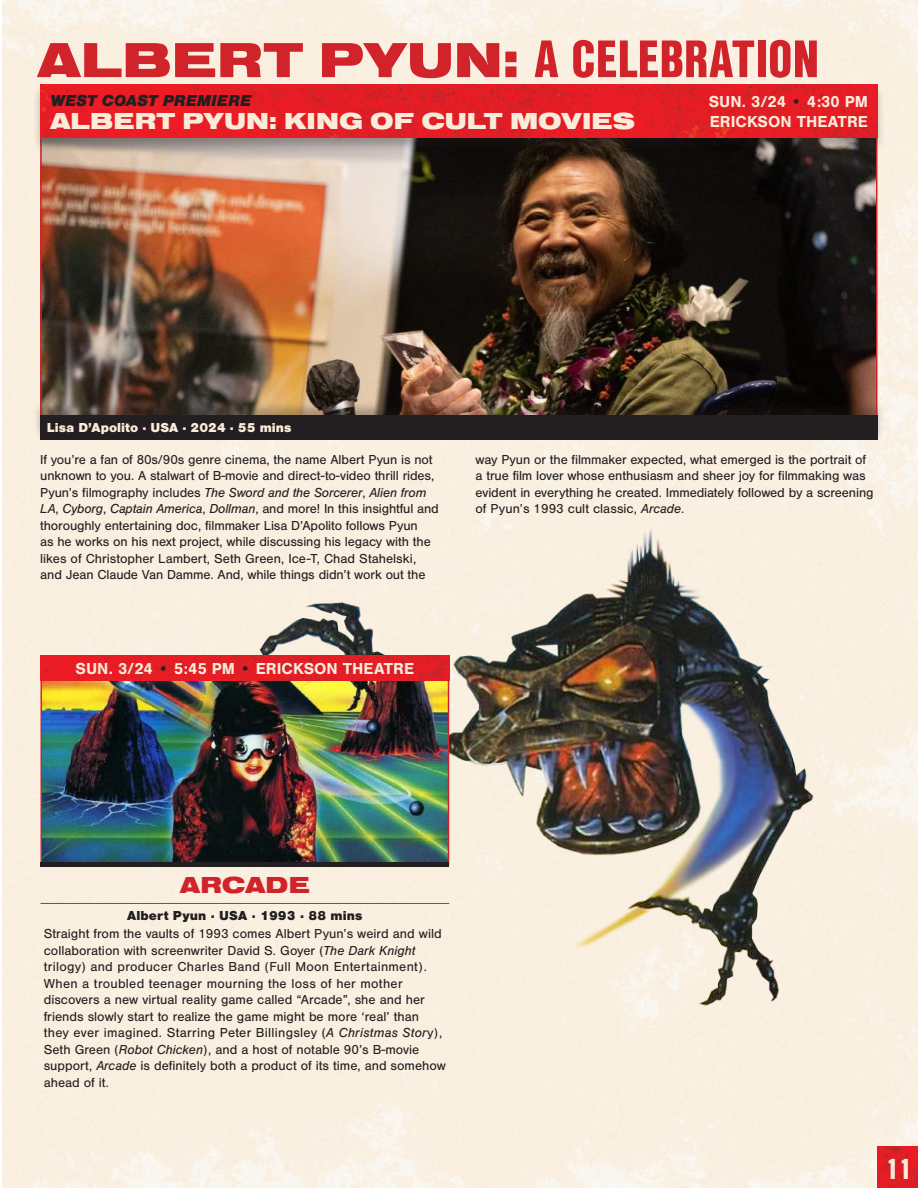
<style>
.page{position:relative;width:918px;height:1188px;background:#fff}
.page>*{position:absolute;margin:0;border:0;box-sizing:border-box;transform-origin:0 0}
.t1{font:900 51px "Nimbus San Con L";color:#d1232a}
.t2{font:900 28.05px "Nimbus San Con L";color:#fbecd9}
.t3{font:900 24px "Nimbus San Ext";color:#fbecd9}
.t4{font:900 24px "Nimbus San Ext";color:#d1232a}
.t5{font:700 16.5px/19.5px "Nimbus San";color:#fbecd9}
.t6{font:italic 900 16.5px "Nimbus San";color:#231f20}
.t7{font:13.5px/16.5px "Nimbus San";color:#231f20}
.t8{font:900 13.5px "Nimbus San";color:#fbecd9}
.t9{font:900 13.5px "Nimbus San";letter-spacing:.01em;color:#231f20}
.s1{font-family:"Nimbus San Ext"}
.s2{color:#231f20}
.s3{font-style:italic}
</style>
<div class="page">
<img style="left:2px;top:0;width:916px;height:1188px">
<img style="left:43px;top:153px;width:832px;height:248px">
<div style="left:32px;top:401px;width:853px;height:40px;background:#231f20;opacity:.31"></div>
<div style="left:40px;top:416px;width:838px;height:24px;background:#231f20"></div>
<div style="left:32px;top:83px;width:854px;height:70px;background:#231f20;opacity:.31"></div>
<img style="left:40px;top:85px;width:838px;height:53px">
<img style="left:190px;top:511px;width:675px;height:502px">
<img style="left:43px;top:681px;width:403px;height:181px">
<hr style="left:40px;top:862px;width:409px;height:4px;background:#231f20">
<img style="left:40px;top:656px;width:409px;height:25px">
<hr style="left:40px;top:903px;width:409px;height:1px;background:#d1232a">
<img style="left:877px;top:1147px;width:41px;height:41px">
<h1 class="t1" style="left:37px;top:20px;width:784px"><span class="s1">ALBERT PYUN:</span> A CELEBRATION</h1>
<p class="t6" style="left:50px;top:91px;width:203px">WEST COAST PREMIERE</p>
<h3 class="t3" style="left:50px;top:107px;width:587px">ALBERT PYUN: KING OF CULT MOVIES</h3>
<p class="t5" style="left:709px;top:92px;width:161px">SUN. 3/24 <span class="s2">•</span> 4:30 PM<br>ERICKSON THEATRE</p>
<p class="t8" style="left:47px;top:420px;width:246px">Lisa D’Apolito · USA · 2024 · 55 mins</p>
<p class="t7" style="left:40px;top:451px;width:400px">If you’re a fan of 80s/90s genre cinema, the name Albert Pyun is not unknown to you. A stalwart of B-movie and direct-to-video thrill rides, Pyun’s filmography includes <span class="s3">The Sword and the Sorcerer</span>, <span class="s3">Alien from LA</span>, <span class="s3">Cyborg</span>, <span class="s3">Captain America</span>, <span class="s3">Dollman</span>, and more! In this insightful and thoroughly entertaining doc, filmmaker Lisa D’Apolito follows Pyun<br>as he works on his next project, while discussing his legacy with the likes of Christopher Lambert, Seth Green, Ice-T, Chad Stahelski, and Jean Claude Van Damme. And, while things didn’t work out the</p>
<p class="t5" style="left:76px;top:659px;width:340px">SUN. 3/24 <span class="s2">•</span> 5:45 PM <span class="s2">•</span> ERICKSON THEATRE</p>
<p class="t7" style="left:476px;top:451px;width:399px">way Pyun or the filmmaker expected, what emerged is the portrait of a true film lover whose enthusiasm and sheer joy for filmmaking was evident in everything he created. Immediately followed by a screening of Pyun’s 1993 cult classic, <span class="s3">Arcade</span>.</p>
<h3 class="t4" style="left:180px;top:871px;width:132px">ARCADE</h3>
<p class="t9" style="left:127px;top:908px;width:237px">Albert Pyun · USA · 1993 · 88 mins</p>
<p class="t7" style="left:44px;top:926px;width:404px">Straight from the vaults of 1993 comes Albert Pyun’s weird and wild collaboration with screenwriter David S. Goyer (<span class="s3">The Dark Knight </span>trilogy) and producer Charles Band (Full Moon Entertainment).<br>When a troubled teenager mourning the loss of her mother discovers a new virtual reality game called “Arcade”, she and her friends slowly start to realize the game might be more ‘real’ than they ever imagined. Starring Peter Billingsley (<span class="s3">A Christmas Stor</span>y), Seth Green (<span class="s3">Robot Chicken</span>), and a host of notable 90’s B-movie support, <span class="s3">Arcade</span> is definitely both a product of its time, and somehow ahead of it.</p>
<h2 class="t2" style="left:886px;top:1147px;width:28px">11</h2>
</div>
